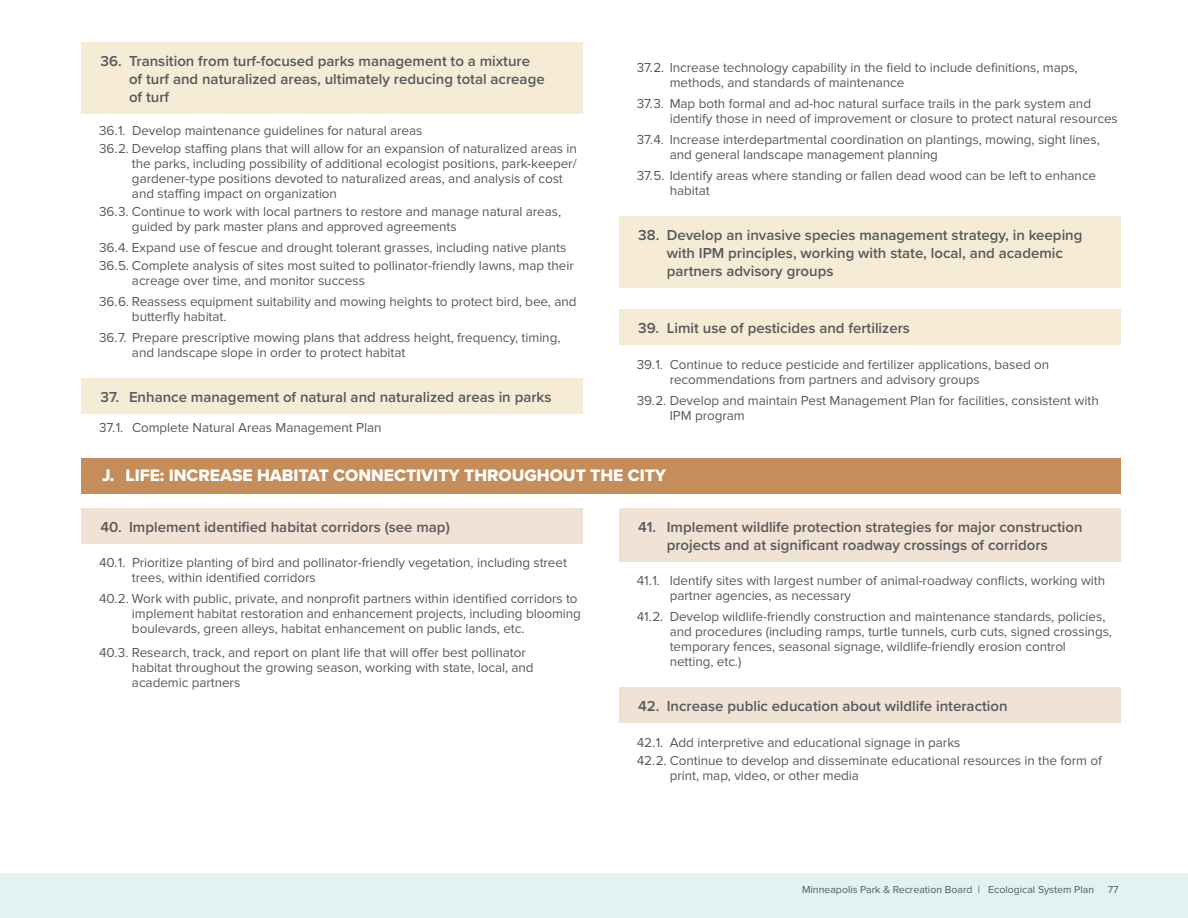
<style>
.page{position:relative;width:1188px;height:918px;background:#fff}
.page>*{position:absolute;margin:0;border:0;box-sizing:border-box;transform-origin:0 0}
.t1{font:17.25px "Proxima Nova Extrabld";color:#fff}
.t2{font:600 15px/18px "Proxima Nova";color:#58595b}
.t3{font:13.5px/15px "Proxima Nova";letter-spacing:-.005em;color:#58595b}
.t4{font:10.5px "Proxima Nova";color:#58595b}
</style>
<div class="page">
<div style="left:0;top:873px;width:1188px;height:45px;background:#e1f2f0"></div>
<hr style="left:0;top:873px;width:1px;height:45px;background:#69bfb4">
<div style="left:619px;top:216px;width:501px;height:72px;background:#f6ebd5"></div>
<div style="left:619px;top:687px;width:501px;height:36px;background:#f0e2d5"></div>
<div style="left:619px;top:508px;width:501px;height:54px;background:#f0e2d5"></div>
<div style="left:81px;top:508px;width:502px;height:36px;background:#f0e2d5"></div>
<div style="left:619px;top:309px;width:501px;height:36px;background:#f6ebd5"></div>
<div style="left:81px;top:378px;width:502px;height:36px;background:#f6ebd5"></div>
<div style="left:81px;top:42px;width:502px;height:72px;background:#f6ebd5"></div>
<div style="left:81px;top:458px;width:1039px;height:35px;background:#c48d59"></div>
<p class="t2" style="left:129px;top:51px;width:417px;text-indent:-28px">36. Transition from turf-focused parks management to a mixture of turf and naturalized areas, ultimately reducing total acreage of turf</p>
<p class="t3" style="left:99px;top:123px;width:325px">36. 1. Develop maintenance guidelines for natural areas</p>
<p class="t3" style="left:132px;top:141px;width:446px;text-indent:-33px">36. 2. Develop stafng plans that will allow for an expansion of naturalized areas in the parks, including possibility of additional ecologist positions, park-keeper/ gardener-type positions devoted to naturalized areas, and analysis of cost and stafng impact on organization</p>
<p class="t3" style="left:132px;top:204px;width:431px;text-indent:-33px">36. 3. Continue to work with local partners to restore and manage natural areas, guided by park master plans and approved agreements</p>
<p class="t3" style="left:99px;top:240px;width:469px">36. 4. Expand use of fescue and drought tolerant grasses, including native plants</p>
<p class="t3" style="left:132px;top:258px;width:443px;text-indent:-33px">36. 5. Complete analysis of sites most suited to pollinator-friendly lawns, map their acreage over time, and monitor success</p>
<p class="t3" style="left:132px;top:294px;width:446px;text-indent:-33px">36. 6. Reassess equipment suitability and mowing heights to protect bird, bee, and butterfy habitat.</p>
<p class="t3" style="left:132px;top:330px;width:430px;text-indent:-33px">36. 7. Prepare prescriptive mowing plans that address height, frequency, timing, and landscape slope in order to protect habitat</p>
<p class="t2" style="left:100px;top:388px;width:452px">37. Enhance management of natural and naturalized areas in parks</p>
<p class="t3" style="left:99px;top:420px;width:284px">37. 1. Complete Natural Areas Management Plan</p>
<p class="t3" style="left:670px;top:60px;width:409px;text-indent:-33px">37. 2. Increase technology capability in the feld to include defnitions, maps, methods, and standards of maintenance</p>
<p class="t3" style="left:670px;top:96px;width:450px;text-indent:-33px">37. 3. Map both formal and ad-hoc natural surface trails in the park system and identify those in need of improvement or closure to protect natural resources</p>
<p class="t3" style="left:670px;top:132px;width:432px;text-indent:-33px">37. 4. Increase interdepartmental coordination on plantings, mowing, sight lines, and general landscape management planning</p>
<p class="t3" style="left:670px;top:168px;width:428px;text-indent:-33px">37. 5. Identify areas where standing or fallen dead wood can be left to enhance habitat</p>
<p class="t2" style="left:667px;top:226px;width:417px;text-indent:-28px">38. Develop an invasive species management strategy, in keeping with IPM principles, working with state, local, and academic partners advisory groups</p>
<p class="t2" style="left:638px;top:319px;width:273px">39. Limit use of pesticides and fertilizers</p>
<p class="t3" style="left:670px;top:357px;width:381px;text-indent:-33px">39. 1. Continue to reduce pesticide and fertilizer applications, based on recommendations from partners and advisory groups</p>
<p class="t3" style="left:670px;top:393px;width:431px;text-indent:-33px">39. 2. Develop and maintain Pest Management Plan for facilities, consistent with<br>IPM program</p>
<p class="t1" style="left:102px;top:462px;width:566px">J. LIFE: INCREASE HABITAT CONNECTIVITY THROUGHOUT THE CITY</p>
<p class="t2" style="left:100px;top:517px;width:351px">40. Implement identifed habitat corridors (see map)</p>
<p class="t3" style="left:132px;top:555px;width:437px;text-indent:-33px">40. 1. Prioritize planting of bird and pollinator-friendly vegetation, including street trees, within identifed corridors</p>
<p class="t3" style="left:132px;top:591px;width:450px;text-indent:-33px">40. 2. Work with public, private, and nonproft partners within identifed corridors to implement habitat restoration and enhancement projects, including blooming boulevards, green alleys, habitat enhancement on public lands, etc.</p>
<p class="t3" style="left:132px;top:645px;width:403px;text-indent:-33px">40. 3. Research, track, and report on plant life that will ofer best pollinator habitat throughout the growing season, working with state, local, and academic partners</p>
<p class="t2" style="left:638px;top:517px;width:446px;text-align:center">41. Implement wildlife protection strategies for major construction projects and at signifcant roadway crossings of corridors</p>
<p class="t3" style="left:670px;top:573px;width:437px;text-indent:-33px">41. 1. Identify sites with largest number of animal-roadway conficts, working with partner agencies, as necessary</p>
<p class="t3" style="left:670px;top:609px;width:444px;text-indent:-33px">41. 2. Develop wildlife-friendly construction and maintenance standards, policies, and procedures (including ramps, turtle tunnels, curb cuts, signed crossings, temporary fences, seasonal signage, wildlife-friendly erosion control netting, etc.)</p>
<p class="t2" style="left:638px;top:697px;width:371px">42. Increase public education about wildlife interaction</p>
<p class="t3" style="left:637px;top:735px;width:325px">42. 1. Add interpretive and educational signage in parks</p>
<p class="t3" style="left:670px;top:753px;width:435px;text-indent:-33px">42. 2. Continue to develop and disseminate educational resources in the form of print, map, video, or other media</p>
<p class="t4" style="left:802px;top:884px;width:294px">Minneapolis Park &amp; Recreation Board | Ecological System Plan</p>
<p class="t4" style="left:1108px;top:884px;width:12px">77</p>
</div>
